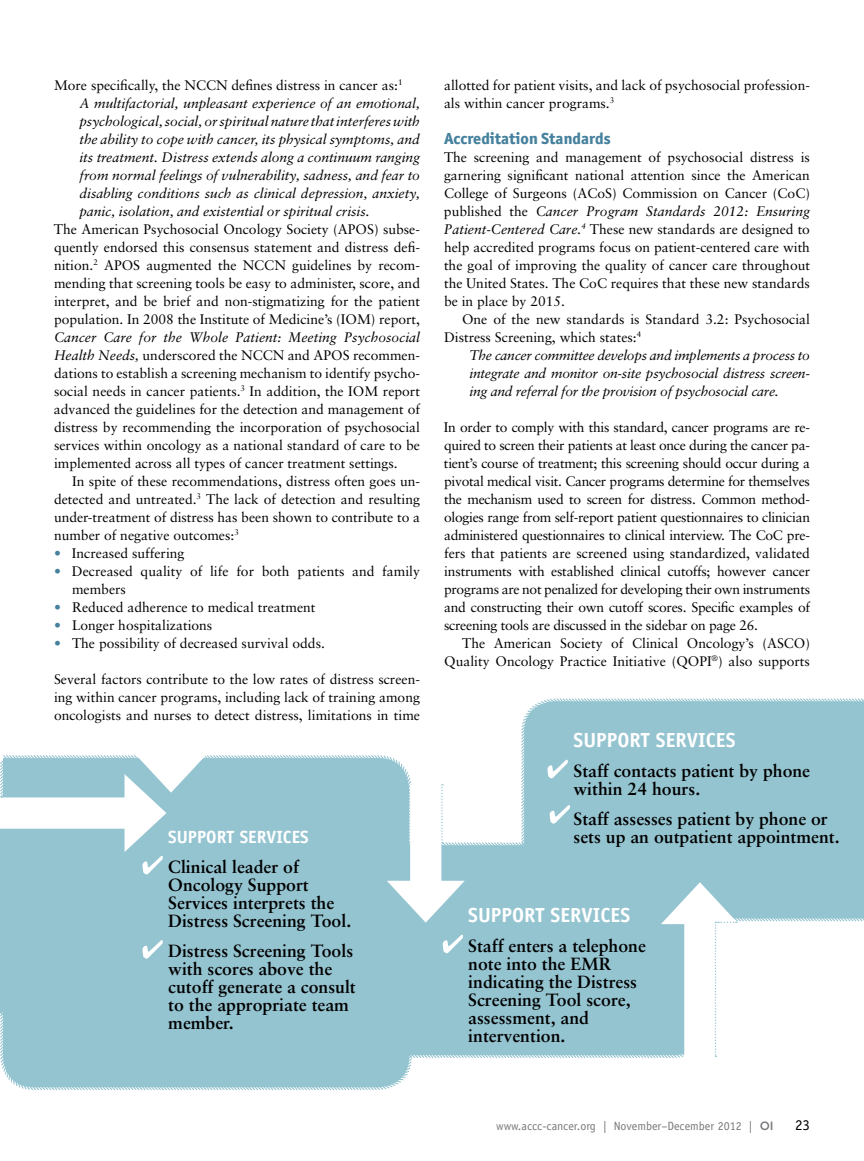
<style>
.page{position:relative;width:864px;height:1161px;background:#fff}
.page>*{position:absolute;margin:0;border:0;box-sizing:border-box;transform-origin:0 0}
.t1{font:700 20.4px "Officina Sans Std";color:#fff}
.t2{font:700 17.7px/18px "Sabon Intl";color:#000}
.t3{font:700 17.7px "Officina Sans Std";color:#fff}
.t4{font:800 16.2px "Officina Sans ITC Std";color:#46819e}
.t5{font:15px "Officina Sans Std";color:#000}
.t6{font:13.8px/18px "Sabon Intl";color:#000;text-align:justify}
.t7{font:italic 13.8px/18px "Sabon Intl";letter-spacing:-.005em;color:#000}
.t8{font:12px "Officina Sans Std";color:#77787b}
.s1{font-style:normal}
.s2{font-style:italic}
.s3{color:#46819e}
.s4{font-family:"Gotham";font-weight:500}
</style>
<div class="page">
<div style="left:521px;top:698px;width:343px;height:224px;background:#95c4d1"></div>
<div style="left:413px;top:841px;width:297px;height:217px;background:#95c4d1"></div>
<div style="left:0;top:755px;width:413px;height:335px;background:#95c4d1"></div>
<div style="left:410px;top:785px;width:31px;height:110px;background:#fff"></div>
<svg style="left:387px;top:881px;width:78px;height:42px"></svg>
<div style="left:684px;top:910px;width:32px;height:159px;background:#fff"></div>
<div style="left:0;top:797px;width:139px;height:32px;background:#fff"></div>
<svg style="left:0;top:796px;width:15px;height:221px;background:#a4ccd7"></svg>
<svg style="left:441px;top:784px;width:2px;height:59px"></svg>
<svg style="left:661px;top:882px;width:78px;height:175px"></svg>
<svg style="left:125px;top:755px;width:85px;height:119px"></svg>
<svg style="left:143px;top:940px;width:20px;height:19px"></svg>
<svg style="left:443px;top:935px;width:20px;height:18px"></svg>
<svg style="left:548px;top:760px;width:20px;height:18px"></svg>
<svg style="left:550px;top:805px;width:20px;height:19px"></svg>
<p class="t7" style="left:79px;top:76px;width:342px;text-indent:-25px"><span class="s1">More specifically, the NCCN defines distress in cancer as:</span><sup>1<br></sup>A multifactorial, unpleasant experience of an emotional, psychological, social, or spiritual nature that interferes with the ability to cope with cancer, its physical symptoms, and its treatment. Distress extends along a continuum ranging from normal feelings of vulnerability, sadness, and fear to disabling conditions such as clinical depression, anxiety, panic, isolation, and existential or spiritual crisis.</p>
<p class="t6" style="left:54px;top:220px;width:368px">The American Psychosocial Oncology Society (APOS) subse&shy;quently endorsed this consensus statement and distress defi&shy;nition.<sup>2</sup> APOS augmented the NCCN guidelines by recom&shy;mending that screening tools be easy to administer, score, and interpret, and be brief and non-stigmatizing for the patient population. In 2008 the Institute of Medicine’s (IOM) report,</p>
<p class="t6" style="left:54px;top:328px;width:368px"><span class="s2">Cancer Care for the Whole Patient: Meeting Psychosocial Health Needs,</span> underscored the NCCN and APOS recommen&shy;dations to establish a screening mechanism to identify psycho&shy;social needs in cancer patients.<sup>3</sup> In addition, the IOM report advanced the guidelines for the detection and management of distress by recommending the incorporation of psychosocial services within oncology as a national standard of care to be implemented across all types of cancer treatment settings.</p>
<p class="t6" style="left:54px;top:472px;width:368px;text-indent:18px">In spite of these recommendations, distress often goes un&shy;detected and untreated.<sup>3</sup> The lack of detection and resulting under-treatment of distress has been shown to contribute to a number of negative outcomes:<sup>3</sup></p>
<p class="t6" style="left:54px;top:544px;width:132px"><span class="s3">•</span> Increased suffering</p>
<p class="t6" style="left:72px;top:562px;width:349px;text-indent:-18px"><span class="s3">•</span> Decreased quality of life for both patients and family members</p>
<p class="t6" style="left:54px;top:598px;width:263px"><span class="s3">•</span> Reduced adherence to medical treatment</p>
<p class="t6" style="left:54px;top:616px;width:160px"><span class="s3">•</span> Longer hospitalizations</p>
<p class="t6" style="left:54px;top:634px;width:272px"><span class="s3">•</span> The possibility of decreased survival odds.</p>
<p class="t6" style="left:54px;top:670px;width:368px">Several factors contribute to the low rates of distress screen&shy;ing within cancer programs, including lack of training among oncologists and nurses to detect distress, limitations in time</p>
<p class="t3" style="left:168px;top:826px;width:19px">SUPPORT</p>
<p class="t3" style="left:240px;top:826px;width:18px">SERVICES</p>
<p class="t2" style="left:168px;top:858px;width:184px">Clinical leader of<br>Oncology Support<br>Services interprets the<br>Distress Screening Tool.</p>
<p class="t2" style="left:168px;top:942px;width:189px">Distress Screening Tools with scores above the cutoff generate a consult to the appropriate team member.</p>
<p class="t6" style="left:444px;top:76px;width:367px">allotted for patient visits, and lack of psychosocial profession&shy;als within cancer programs.<sup>3</sup></p>
<p class="t4" style="left:444px;top:128px;width:168px">Accreditation Standards</p>
<p class="t6" style="left:444px;top:148px;width:368px">The screening and management of psychosocial distress is garnering significant national attention since the American College of Surgeons (ACoS) Commission on Cancer (CoC) published the <span class="s2">Cancer Program Standards 2012: Ensuring Patient-Centered Care.</span><sup>4</sup> These new standards are designed to help accredited programs focus on patient-centered care with the goal of improving the quality of cancer care throughout the United States. The CoC requires that these new standards be in place by 2015.</p>
<p class="t6" style="left:444px;top:310px;width:367px;text-indent:18px">One of the new standards is Standard 3.2: Psychosocial<br>Distress Screening, which states:<sup>4</sup></p>
<p class="t7" style="left:470px;top:346px;width:342px;text-align:justify">The cancer committee develops and implements a process to integrate and monitor on-site psychosocial distress screen&shy;ing and referral for the provision of psychosocial care.</p>
<p class="t6" style="left:444px;top:418px;width:368px">In order to comply with this standard, cancer programs are re&shy;quired to screen their patients at least once during the cancer pa&shy;tient’s course of treatment; this screening should occur during a pivotal medical visit. Cancer programs determine for themselves the mechanism used to screen for distress. Common method&shy;ologies range from self-report patient questionnaires to clinician administered questionnaires to clinical interview. The CoC pre&shy;fers that patients are screened using standardized, validated instruments with established clinical cutoffs; however cancer programs are not penalized for developing their own instruments and constructing their own cutoff scores. Specific examples of screening tools are discussed in the sidebar on page 26.</p>
<p class="t6" style="left:444px;top:634px;width:367px;text-align:right">The American Society of Clinical Oncology’s (ASCO)<br>Quality Oncology Practice Initiative (QOPI<sup>®</sup>) also supports</p>
<h1 class="t1" style="left:574px;top:727px;width:22px">SUPPORT</h1>
<h1 class="t1" style="left:656px;top:727px;width:21px">SERVICES</h1>
<p class="t2" style="left:574px;top:762px;width:238px">Staff contacts patient by phone within 24 hours.</p>
<p class="t2" style="left:574px;top:810px;width:268px">Staff assesses patient by phone or sets up an outpatient appointment.</p>
<h1 class="t1" style="left:468px;top:903px;width:22px">SUPPORT</h1>
<h1 class="t1" style="left:551px;top:903px;width:21px">SERVICES</h1>
<p class="t2" style="left:468px;top:937px;width:179px">Staff enters a telephone note into the EMR indicating the Distress<br>Screening Tool score, assessment, and intervention.</p>
<p class="t8" style="left:496px;top:1118px;width:279px">www.accc-cancer.org | November–December 2012 | <span class="s4">OI</span></p>
<p class="t5" style="left:795px;top:1116px;width:16px">23</p>
</div>
